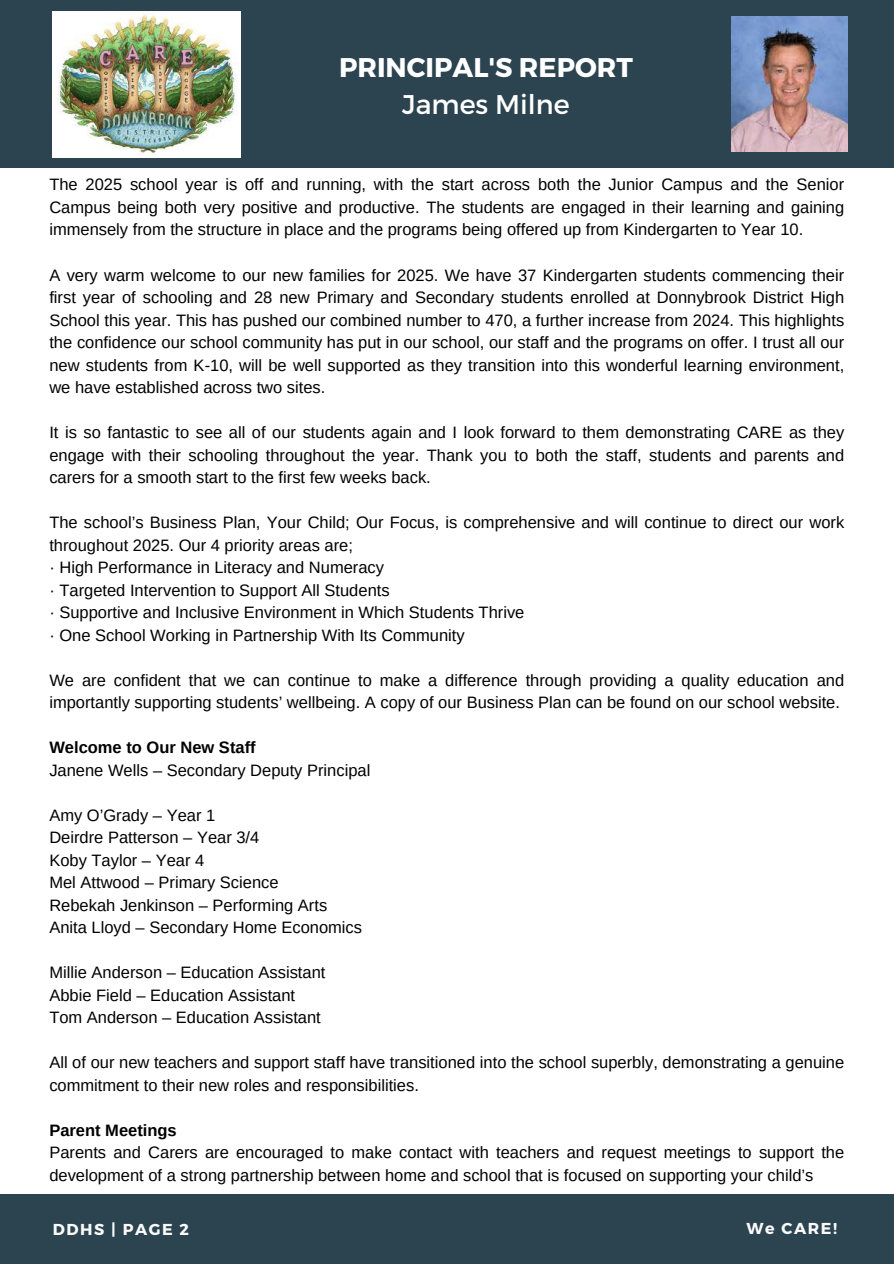
<style>
.page{position:relative;width:894px;height:1264px;background:#fff}
.page>*{position:absolute;margin:0;border:0;box-sizing:border-box;transform-origin:0 0}
.t1{font:700 27px "Montserrat";color:#fff}
.t2{font:27px "Montserrat";color:#fff}
.t3{font:16.5px/22.5px "Arimo";color:#000}
.t4{font:700 16.5px "Arimo";color:#000}
.t5{font:700 15.75px "Montserrat";letter-spacing:.1em;color:#fafafa}
</style>
<div class="page">
<div style="left:0;top:0;width:893px;height:168px;background:#2c4450"></div>
<img style="left:53px;top:11px;width:188px;height:146px">
<div style="left:0;top:1194px;width:893px;height:69px;background:#2c4450"></div>
<img style="left:731px;top:17px;width:116px;height:135px">
<h1 class="t1" style="left:339px;top:49px;width:295px">PRINCIPAL'S REPORT</h1>
<h1 class="t2" style="left:402px;top:86px;width:169px">James Milne</h1>
<p class="t3" style="left:49px;top:173px;width:796px;text-align:justify">The 2025 school year is off and running, with the start across both the Junior Campus and the Senior Campus being both very positive and productive. The students are engaged in their learning and gaining immensely from the structure in place and the programs being offered up from Kindergarten to Year 10.</p>
<p class="t3" style="left:49px;top:263px;width:796px;text-align:justify">A very warm welcome to our new families for 2025. We have 37 Kindergarten students commencing their first year of schooling and 28 new Primary and Secondary students enrolled at Donnybrook District High School this year. This has pushed our combined number to 470, a further increase from 2024. This highlights the confidence our school community has put in our school, our staff and the programs on offer. I trust all our new students from K-10, will be well supported as they transition into this wonderful learning environment, we have established across two sites.</p>
<p class="t3" style="left:49px;top:421px;width:796px;text-align:justify">It is so fantastic to see all of our students again and I look forward to them demonstrating CARE as they engage with their schooling throughout the year. Thank you to both the staff, students and parents and carers for a smooth start to the first few weeks back.</p>
<p class="t3" style="left:49px;top:511px;width:796px">The school’s Business Plan, Your Child; Our Focus, is comprehensive and will continue to direct our work throughout 2025. Our 4 priority areas are;<br>· High Performance in Literacy and Numeracy<br>· Targeted Intervention to Support All Students<br>· Supportive and Inclusive Environment in Which Students Thrive<br>· One School Working in Partnership With Its Community</p>
<p class="t3" style="left:49px;top:668px;width:796px">We are confident that we can continue to make a difference through providing a quality education and importantly supporting students’ wellbeing. A copy of our Business Plan can be found on our school website.</p>
<p class="t4" style="left:49px;top:738px;width:208px">Welcome to Our New Staff</p>
<p class="t3" style="left:49px;top:758px;width:322px">Janene Wells – Secondary Deputy Principal</p>
<p class="t3" style="left:49px;top:803px;width:314px">Amy O’Grady – Year 1<br>Deirdre Patterson – Year 3/4<br>Koby Taylor – Year 4<br>Mel Attwood – Primary Science<br>Rebekah Jenkinson – Performing Arts<br>Anita Lloyd – Secondary Home Economics</p>
<p class="t3" style="left:49px;top:961px;width:277px">Millie Anderson – Education Assistant<br>Abbie Field – Education Assistant<br>Tom Anderson – Education Assistant</p>
<p class="t3" style="left:49px;top:1051px;width:796px">All of our new teachers and support staff have transitioned into the school superbly, demonstrating a genuine commitment to their new roles and responsibilities.</p>
<p class="t4" style="left:49px;top:1120px;width:129px">Parent Meetings</p>
<p class="t3" style="left:49px;top:1141px;width:796px">Parents and Carers are encouraged to make contact with teachers and request meetings to support the development of a strong partnership between home and school that is focused on supporting your child’s</p>
<p class="t5" style="left:53px;top:1218px;width:138px">DDHS | PAGE 2</p>
<p class="t5" style="left:746px;top:1218px;width:92px">We CARE!</p>
</div>
